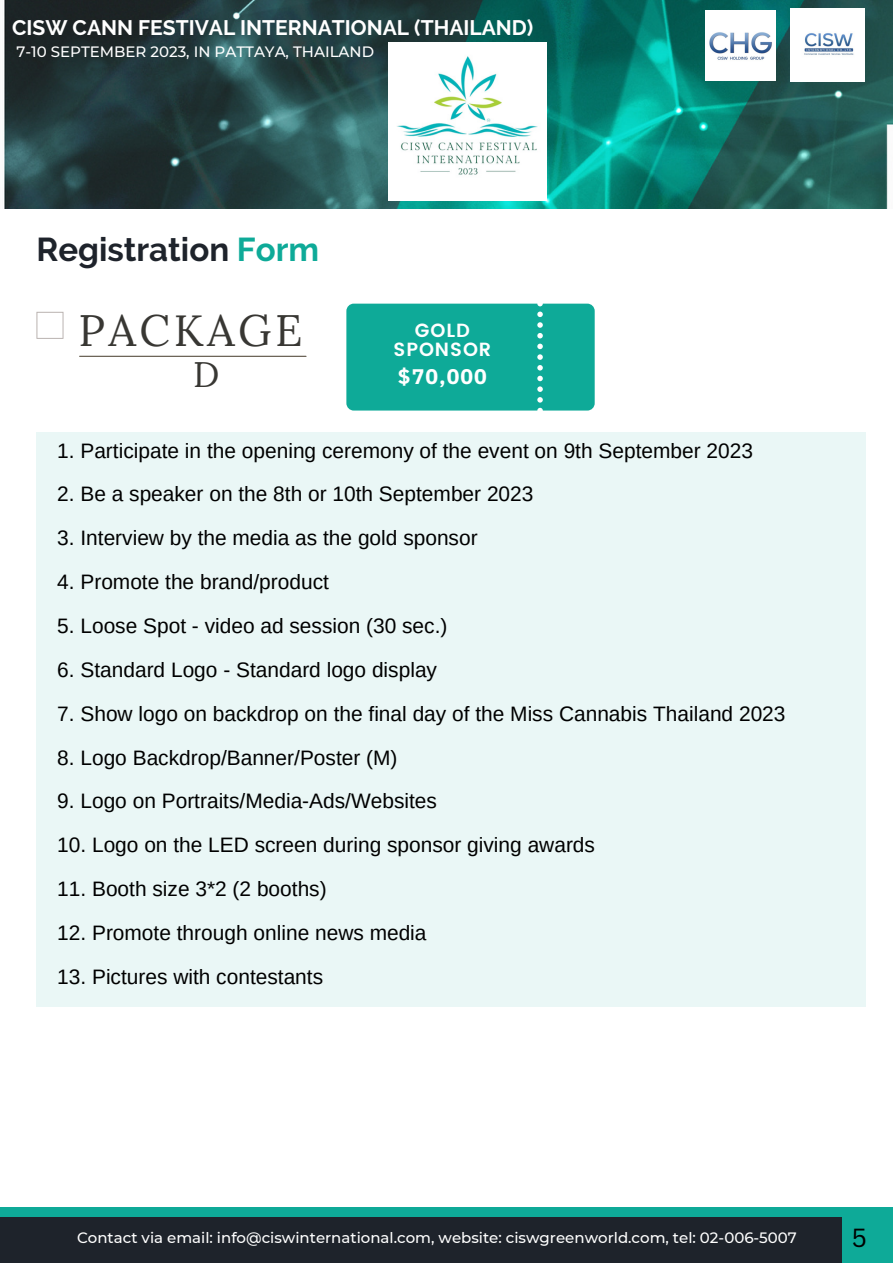
<style>
.page{position:relative;width:893px;height:1264px;background:#fff}
.page>*{position:absolute;margin:0;border:0;box-sizing:border-box;transform-origin:0 0}
.t1{font:43.8px "Lora";letter-spacing:.08em;color:#383733}
.t2{font:35.4px "Lora";color:#383733}
.t3{font:700 33px "Raleway";color:#1e232b}
.t4{font:25.5px "Canva Sans";color:#000}
.t5{font:700 21.15px "Anuphan";color:#fff}
.t6{font:700 21px "Raleway";color:#fff}
.t7{font:20.85px "Arimo";color:#000}
.t8{font:600 19.05px/19px "Poppins";letter-spacing:.05em;color:#fff;text-align:center}
.t9{font:500 15px "Montserrat";color:#fff}
.s1{color:#0eaa98}
</style>
<div class="page">
<div style="left:0;top:1207px;width:892px;height:55px;background:#0eaa98"></div>
<div style="left:0;top:1217px;width:841px;height:45px;background:#1e232b"></div>
<svg style="left:36px;top:312px;width:27px;height:27px"></svg>
<hr style="left:80px;top:356px;width:226px;height:1px;background:#696154">
<div style="left:346px;top:304px;width:248px;height:106px;background:#0eaa98"></div>
<div style="left:36px;top:432px;width:830px;height:574px;background:#eaf7f6"></div>
<img style="left:4px;top:0;width:888px;height:208px">
<img style="left:705px;top:11px;width:70px;height:70px">
<img style="left:790px;top:8px;width:74px;height:73px">
<img style="left:388px;top:43px;width:158px;height:157px">
<p class="t6" style="left:12px;top:16px;width:522px">CISW CANN FESTIVAL INTERNATIONAL (THAILAND)</p>
<p class="t9" style="left:17px;top:43px;width:359px">7-10 SEPTEMBER 2023, IN PATTAYA, THAILAND</p>
<h3 class="t3" style="left:36px;top:230px;width:284px">Registration <span class="s1">Form</span></h3>
<h1 class="t1" style="left:78px;top:302px;width:225px">PACKAGE</h1>
<h2 class="t2" style="left:193px;top:352px;width:28px">D</h2>
<p class="t8" style="left:393px;top:320px;width:99px">GOLD<br>SPONSOR</p>
<p class="t5" style="left:398px;top:362px;width:90px">$70,000</p>
<p class="t7" style="left:57px;top:438px;width:697px">1. Participate in the opening ceremony of the event on 9th September 2023</p>
<p class="t7" style="left:57px;top:482px;width:477px">2. Be a speaker on the 8th or 10th September 2023</p>
<p class="t7" style="left:57px;top:526px;width:422px">3. Interview by the media as the gold sponsor</p>
<p class="t7" style="left:57px;top:570px;width:273px">4. Promote the brand/product</p>
<p class="t7" style="left:57px;top:614px;width:392px">5. Loose Spot - video ad session (30 sec.)</p>
<p class="t7" style="left:57px;top:658px;width:381px">6. Standard Logo - Standard logo display</p>
<p class="t7" style="left:57px;top:701px;width:729px">7. Show logo on backdrop on the final day of the Miss Cannabis Thailand 2023</p>
<p class="t7" style="left:57px;top:745px;width:342px">8. Logo Backdrop/Banner/Poster (M)</p>
<p class="t7" style="left:57px;top:789px;width:381px">9. Logo on Portraits/Media-Ads/Websites</p>
<p class="t7" style="left:57px;top:833px;width:539px">10. Logo on the LED screen during sponsor giving awards</p>
<p class="t7" style="left:57px;top:877px;width:271px">11. Booth size 3*2 (2 booths)</p>
<p class="t7" style="left:57px;top:921px;width:371px">12. Promote through online news media</p>
<p class="t7" style="left:57px;top:965px;width:267px">13. Pictures with contestants</p>
<p class="t9" style="left:77px;top:1228px;width:721px">Contact via email: info@ciswinternational.com, website: ciswgreenworld.com, tel: 02-006-5007</p>
<p class="t4" style="left:851px;top:1219px;width:17px">5</p>
</div>
